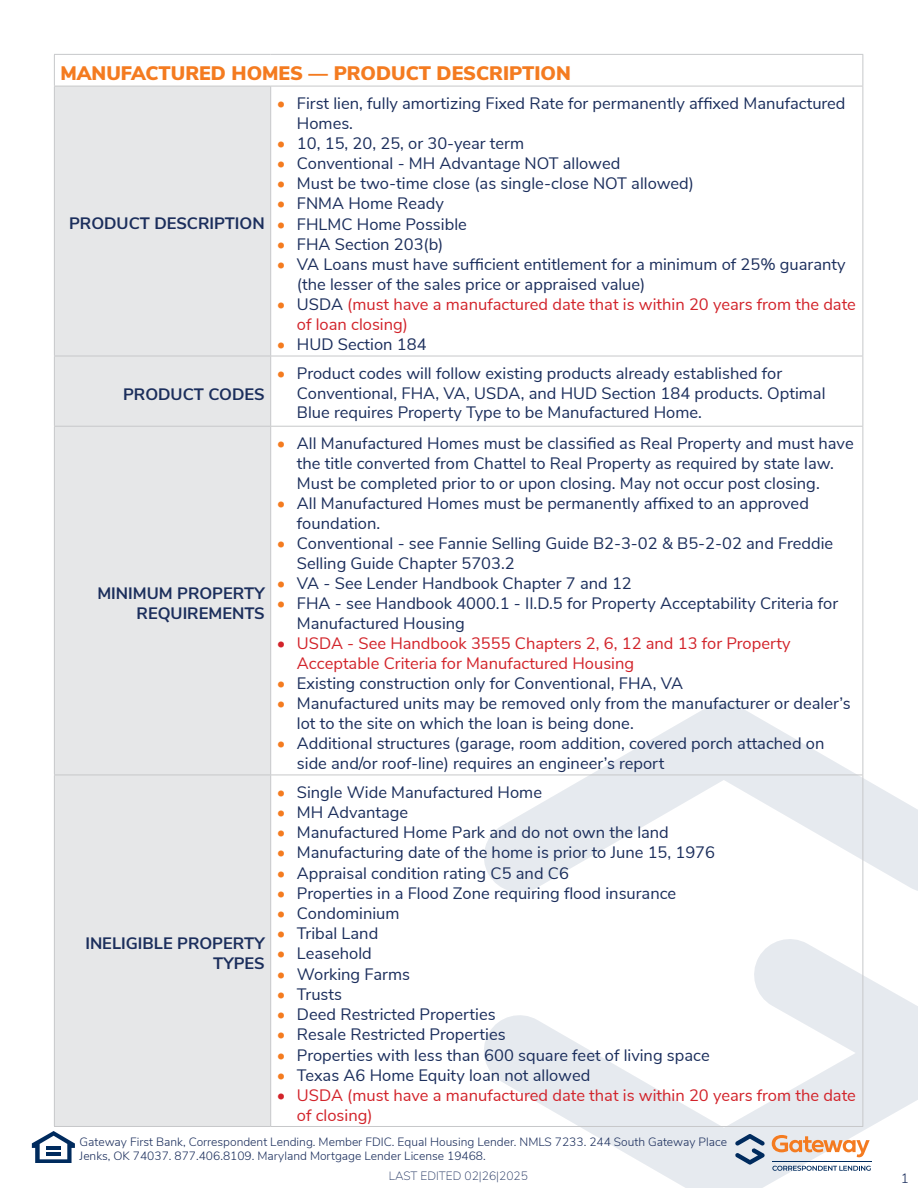
<style>
.page{position:relative;width:918px;height:1188px;background:#fff}
.page>*{position:absolute;margin:0;border:0;box-sizing:border-box;transform-origin:0 0}
.t1{font:900 19.5px "Nunito Sans";color:#f47b20}
.t2{font:16.5px/19.8px "Nunito Sans";color:#1b2e5c}
.t3{font:16.5px/19.8px "Nunito Sans";color:#d2232a}
.t4{font:700 16.5px/19.8px "Nunito Sans";color:#1b2e5c;text-align:right}
.t5{font:300 13.5px "Nunito Sans";color:#1b2e5c}
.t6{font:300 12px/14.4px "Nunito Sans";color:#1b2e5c}
.t7{font:200 12px "Nunito Sans";color:#1b2e5c}
.s1{color:#f47b20}
.s2{color:#1b2e5c}
</style>
<div class="page">
<svg style="left:484px;top:703px;width:434px;height:194px"></svg>
<svg style="left:484px;top:934px;width:434px;height:254px"></svg>
<svg style="left:32px;top:1131px;width:43px;height:32px"></svg>
<hr style="left:46px;top:1146px;width:15px;height:4px;background:#002b5e">
<hr style="left:46px;top:1152px;width:15px;height:3px;background:#002b5e">
<svg style="left:772px;top:1135px;width:98px;height:22px"></svg>
<svg style="left:735px;top:1134px;width:30px;height:31px"></svg>
<svg style="left:772px;top:1166px;width:99px;height:5px"></svg>
<hr style="left:772px;top:1161px;width:99px;height:1px;background:#002b5e">
<div style="left:55px;top:87px;width:215px;height:1039px;background:#e6e7e8"></div>
<hr style="left:54px;top:54px;width:217px;height:1px;background:#c7c8ca">
<hr style="left:54px;top:55px;width:1px;height:31px;background:#c7c8ca">
<hr style="left:271px;top:54px;width:592px;height:1px;background:#c7c8ca">
<hr style="left:862px;top:55px;width:1px;height:31px;background:#c7c8ca">
<hr style="left:54px;top:86px;width:217px;height:1px;background:#c7c8ca">
<hr style="left:54px;top:86px;width:1px;height:270px;background:#c7c8ca">
<hr style="left:271px;top:86px;width:592px;height:1px;background:#c7c8ca">
<hr style="left:270px;top:86px;width:1px;height:270px;background:#c7c8ca">
<hr style="left:862px;top:86px;width:1px;height:270px;background:#c7c8ca">
<hr style="left:54px;top:356px;width:217px;height:1px;background:#c7c8ca">
<hr style="left:54px;top:356px;width:1px;height:70px;background:#c7c8ca">
<hr style="left:271px;top:356px;width:592px;height:1px;background:#c7c8ca">
<hr style="left:270px;top:356px;width:1px;height:70px;background:#c7c8ca">
<hr style="left:862px;top:356px;width:1px;height:70px;background:#c7c8ca">
<hr style="left:54px;top:426px;width:217px;height:1px;background:#c7c8ca">
<hr style="left:54px;top:427px;width:1px;height:348px;background:#c7c8ca">
<hr style="left:271px;top:426px;width:592px;height:1px;background:#c7c8ca">
<hr style="left:270px;top:427px;width:1px;height:348px;background:#c7c8ca">
<hr style="left:862px;top:427px;width:1px;height:348px;background:#c7c8ca">
<hr style="left:54px;top:775px;width:217px;height:1px;background:#c7c8ca">
<hr style="left:54px;top:775px;width:1px;height:351px;background:#c7c8ca">
<hr style="left:271px;top:775px;width:592px;height:1px;background:#c7c8ca">
<hr style="left:270px;top:775px;width:1px;height:351px;background:#c7c8ca">
<hr style="left:862px;top:775px;width:1px;height:351px;background:#c7c8ca">
<hr style="left:54px;top:1126px;width:217px;height:1px;background:#c7c8ca">
<hr style="left:271px;top:1126px;width:592px;height:1px;background:#c7c8ca">
<p class="t1" style="left:60px;top:59px;width:512px">MANUFACTURED HOMES — PRODUCT DESCRIPTION</p>
<p class="t4" style="left:69px;top:213px;width:197px">PRODUCT DESCRIPTION</p>
<p class="t4" style="left:123px;top:383px;width:143px">PRODUCT CODES</p>
<p class="t4" style="left:97px;top:583px;width:169px">MINIMUM PROPERTY<br>REQUIREMENTS</p>
<p class="t4" style="left:85px;top:933px;width:181px">INELIGIBLE PROPERTY<br>TYPES</p>
<p class="t2" style="left:297px;top:92px;width:550px;text-indent:-20px"><span class="s1">•</span> First lien, fully amortizing Fixed Rate for permanently affixed Manufactured<br>Homes.</p>
<p class="t2" style="left:277px;top:132px;width:249px"><span class="s1">•</span> 10, 15, 20, 25, or 30-year term</p>
<p class="t2" style="left:277px;top:152px;width:345px"><span class="s1">•</span> Conventional - MH Advantage NOT allowed</p>
<p class="t2" style="left:277px;top:173px;width:419px"><span class="s1">•</span> Must be two-time close (as single-close NOT allowed)</p>
<p class="t2" style="left:277px;top:193px;width:169px"><span class="s1">•</span> FNMA Home Ready</p>
<p class="t2" style="left:277px;top:213px;width:192px"><span class="s1">•</span> FHLMC Home Possible</p>
<p class="t2" style="left:277px;top:233px;width:168px"><span class="s1">•</span> FHA Section 203(b)</p>
<p class="t2" style="left:297px;top:253px;width:550px;text-indent:-20px"><span class="s1">•</span> VA Loans must have sufficient entitlement for a minimum of 25% guaranty (the lesser of the sales price or appraised value)</p>
<p class="t3" style="left:297px;top:293px;width:561px;text-indent:-20px"><span class="s1">•</span> <span class="s2">USDA</span> (must have a manufactured date that is within 20 years from the date of loan closing)</p>
<p class="t2" style="left:277px;top:333px;width:151px"><span class="s1">•</span> HUD Section 184</p>
<p class="t2" style="left:297px;top:362px;width:530px;text-indent:-20px"><span class="s1">•</span> Product codes will follow existing products already established for<br>Conventional, FHA, VA, USDA, and HUD Section 184 products. Optimal<br>Blue requires Property Type to be Manufactured Home.</p>
<p class="t2" style="left:297px;top:432px;width:558px;text-indent:-20px"><span class="s1">•</span> All Manufactured Homes must be classified as Real Property and must have the title converted from Chattel to Real Property as required by state law.<br>Must be completed prior to or upon closing. May not occur post closing.</p>
<p class="t2" style="left:297px;top:492px;width:514px;text-indent:-20px"><span class="s1">•</span> All Manufactured Homes must be permanently affixed to an approved foundation.</p>
<p class="t2" style="left:297px;top:532px;width:538px;text-indent:-20px"><span class="s1">•</span> Conventional - see Fannie Selling Guide B2-3-02 &amp; B5-2-02 and Freddie<br>Selling Guide Chapter 5703.2</p>
<p class="t2" style="left:277px;top:572px;width:357px"><span class="s1">•</span> VA - See Lender Handbook Chapter 7 and 12</p>
<p class="t2" style="left:297px;top:592px;width:543px;text-indent:-20px"><span class="s1">•</span> FHA - see Handbook 4000.1 - II.D.5 for Property Acceptability Criteria for<br>Manufactured Housing</p>
<p class="t3" style="left:297px;top:632px;width:495px;text-indent:-20px">• USDA - See Handbook 3555 Chapters 2, 6, 12 and 13 for Property<br>Acceptable Criteria for Manufactured Housing</p>
<p class="t2" style="left:277px;top:672px;width:408px"><span class="s1">•</span> Existing construction only for Conventional, FHA, VA</p>
<p class="t2" style="left:297px;top:693px;width:555px;text-indent:-20px"><span class="s1">•</span> Manufactured units may be removed only from the manufacturer or dealer’s lot to the site on which the loan is being done.</p>
<p class="t2" style="left:297px;top:733px;width:529px;text-indent:-20px"><span class="s1">•</span> Additional structures (garage, room addition, covered porch attached on side and/or roof-line) requires an engineer’s report</p>
<p class="t2" style="left:277px;top:781px;width:267px"><span class="s1">•</span> Single Wide Manufactured Home</p>
<p class="t2" style="left:277px;top:801px;width:133px"><span class="s1">•</span> MH Advantage</p>
<p class="t2" style="left:277px;top:822px;width:394px"><span class="s1">•</span> Manufactured Home Park and do not own the land</p>
<p class="t2" style="left:277px;top:842px;width:440px"><span class="s1">•</span> Manufacturing date of the home is prior to June 15, 1976</p>
<p class="t2" style="left:277px;top:862px;width:294px"><span class="s1">•</span> Appraisal condition rating C5 and C6</p>
<p class="t2" style="left:277px;top:882px;width:401px"><span class="s1">•</span> Properties in a Flood Zone requiring flood insurance</p>
<p class="t2" style="left:277px;top:902px;width:124px"><span class="s1">•</span> Condominium</p>
<p class="t2" style="left:277px;top:923px;width:103px"><span class="s1">•</span> Tribal Land</p>
<p class="t2" style="left:277px;top:943px;width:97px"><span class="s1">•</span> Leasehold</p>
<p class="t2" style="left:277px;top:963px;width:135px"><span class="s1">•</span> Working Farms</p>
<p class="t2" style="left:277px;top:983px;width:67px"><span class="s1">•</span> Trusts</p>
<p class="t2" style="left:277px;top:1003px;width:221px"><span class="s1">•</span> Deed Restricted Properties</p>
<p class="t2" style="left:277px;top:1024px;width:231px"><span class="s1">•</span> Resale Restricted Properties</p>
<p class="t2" style="left:277px;top:1044px;width:435px"><span class="s1">•</span> Properties with less than 600 square feet of living space</p>
<p class="t2" style="left:277px;top:1064px;width:315px"><span class="s1">•</span> Texas A6 Home Equity loan not allowed</p>
<p class="t3" style="left:297px;top:1084px;width:561px;text-indent:-20px">• USDA (must have a manufactured date that is within 20 years from the date of closing)</p>
<p class="t6" style="left:80px;top:1133px;width:649px">Gateway First Bank, Correspondent Lending. Member FDIC. Equal Housing Lender. NMLS 7233. 244 South Gateway Place<br>Jenks, OK 74037. 877.406.8109. Maryland Mortgage Lender License 19468.</p>
<p class="t7" style="left:389px;top:1167px;width:140px">LAST EDITED 02|26|2025</p>
<p class="t5" style="left:901px;top:1169px;width:10px">1</p>
</div>
